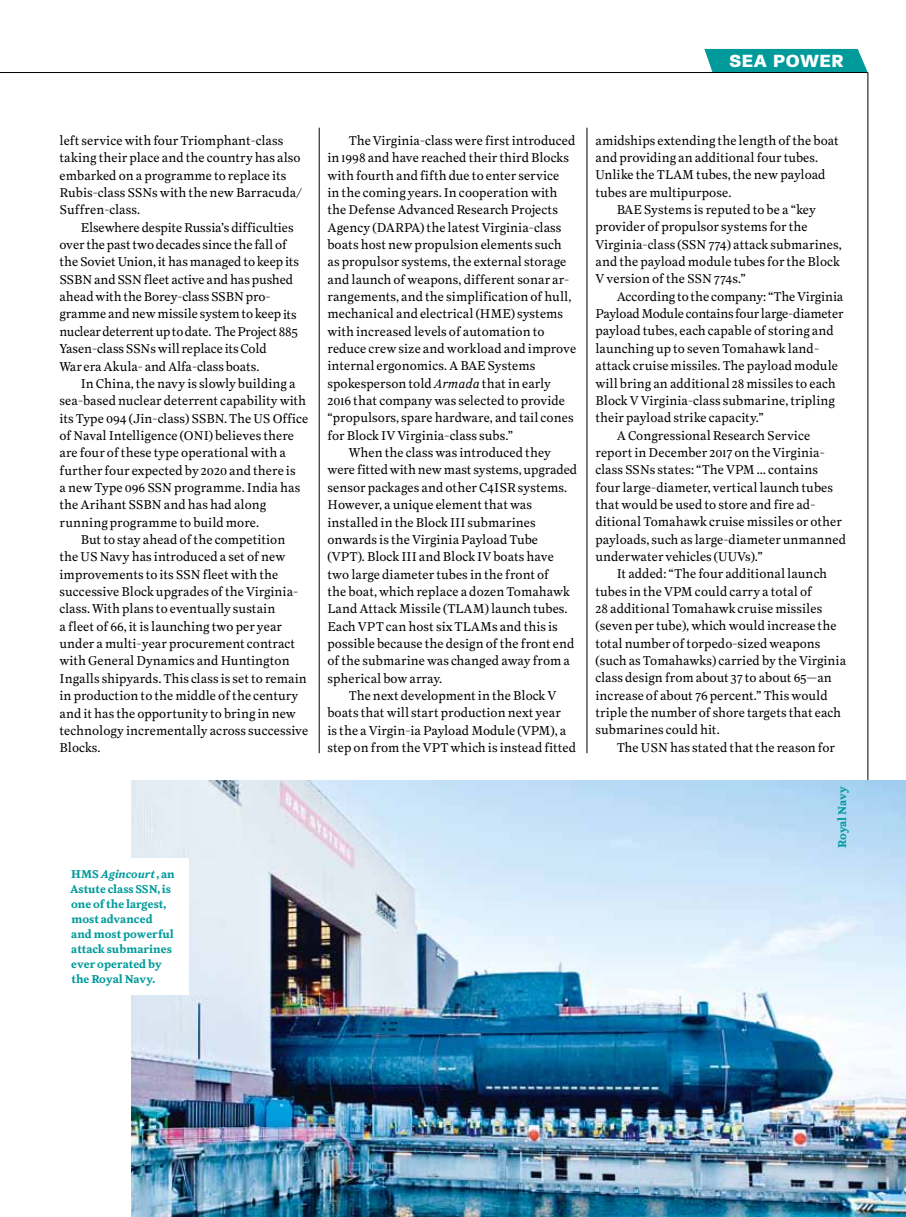
<style>
.page{position:relative;width:906px;height:1217px;background:#fff}
.page>*{position:absolute;margin:0;border:0;box-sizing:border-box;transform-origin:0 0}
.t1{font:900 18px "PF Encore Sans Pro";letter-spacing:.02em;color:#fff}
.t2{font:13.5px/17.4px "Superior Text";color:#000}
.t3{font:13.5px "Superior Text";letter-spacing:-.02em;color:#000}
.t4{font:700 12px/15px "Superior Text";color:#009a9b}
.t5{font:700 12px "Superior Text";letter-spacing:-.02em;color:#009a9b}
.s1{font-style:italic}
</style>
<div class="page">
<div style="left:704px;top:49px;width:163px;height:23px;background:#009a9b"></div>
<hr style="left:867px;top:72px;width:1px;height:1115px;background:#000">
<hr style="left:0;top:72px;width:867px;height:1px;background:#000">
<img style="left:132px;top:780px;width:774px;height:436px">
<div style="left:60px;top:857px;width:129px;height:137px;background:#fff"></div>
<hr style="left:319px;top:128px;width:1px;height:625px;background:#000">
<hr style="left:586px;top:128px;width:1px;height:625px;background:#000">
<h1 class="t1" style="left:729px;top:49px;width:116px">SEA POWER</h1>
<p class="t2" style="left:60px;top:132px;width:244px">left service with four Triomphant-class taking their place and the country has also embarked on a programme to replace its Rubis-class SSNs with the new Barracuda/ Suffren-class.</p>
<p class="t2" style="left:60px;top:219px;width:241px;text-indent:21px">Elsewhere despite Russia’s difficulties over the past two decades since the fall of the Soviet Union, it has managed to keep its SSBN and SSN fleet active and has pushed ahead with the Borey-class SSBN pro&shy;gramme and new missile system to keep its nuclear deterrent up to date. The Project 885<br>Yasen-class SSNs will replace its Cold<br>War era Akula- and Alfa-class boats.</p>
<p class="t2" style="left:81px;top:375px;width:216px">In China, the navy is slowly building a</p>
<p class="t2" style="left:60px;top:392px;width:248px">sea-based nuclear deterrent capability with</p>
<p class="t2" style="left:60px;top:410px;width:250px">its Type 094 (Jin-class) SSBN. The US Office</p>
<p class="t2" style="left:60px;top:427px;width:236px">of Naval Intelligence (ONI) believes there</p>
<p class="t2" style="left:60px;top:444px;width:228px">are four of these type operational with a</p>
<p class="t2" style="left:60px;top:462px;width:238px">further four expected by 2020 and there is</p>
<p class="t2" style="left:60px;top:479px;width:242px">a new Type 096 SSN programme. India has</p>
<p class="t2" style="left:60px;top:496px;width:208px">the Arihant SSBN and has had along</p>
<p class="t2" style="left:60px;top:514px;width:201px">running programme to build more.</p>
<p class="t2" style="left:81px;top:531px;width:206px">But to stay ahead of the competition</p>
<p class="t2" style="left:60px;top:548px;width:227px">the US Navy has introduced a set of new</p>
<p class="t2" style="left:60px;top:566px;width:220px">improvements to its SSN fleet with the</p>
<p class="t2" style="left:60px;top:583px;width:240px">successive Block upgrades of the Virginia-</p>
<p class="t2" style="left:60px;top:600px;width:217px">class. With plans to eventually sustain</p>
<p class="t2" style="left:60px;top:618px;width:224px">a fleet of 66, it is launching two per year</p>
<p class="t2" style="left:60px;top:635px;width:237px">under a multi-year procurement contract</p>
<p class="t2" style="left:60px;top:652px;width:232px">with General Dynamics and Huntington</p>
<p class="t2" style="left:60px;top:670px;width:249px">Ingalls shipyards. This class is set to remain</p>
<p class="t2" style="left:60px;top:687px;width:240px">in production to the middle of the century</p>
<p class="t2" style="left:60px;top:704px;width:238px">and it has the opportunity to bring in new</p>
<p class="t2" style="left:60px;top:722px;width:250px">technology incrementally across successive</p>
<p class="t2" style="left:60px;top:739px;width:43px">Blocks.</p>
<p class="t4" style="left:70px;top:866px;width:106px">HMS <span class="s1">Agincourt</span> , an<br>Astute class SSN, is one of the largest, most advanced and most powerful attack submarines ever operated by the Royal Navy.</p>
<p class="t2" style="left:349px;top:132px;width:228px">The Virginia-class were first introduced</p>
<p class="t2" style="left:327px;top:149px;width:243px">in 1998 and have reached their third Blocks</p>
<p class="t2" style="left:327px;top:167px;width:233px">with fourth and fifth due to enter service</p>
<p class="t2" style="left:327px;top:184px;width:232px">in the coming years. In cooperation with</p>
<p class="t2" style="left:327px;top:201px;width:232px">the Defense Advanced Research Projects</p>
<p class="t2" style="left:327px;top:219px;width:236px">Agency (DARPA) the latest Virginia-class</p>
<p class="t2" style="left:327px;top:236px;width:236px">boats host new propulsion elements such</p>
<p class="t2" style="left:327px;top:253px;width:240px">as propulsor systems, the external storage</p>
<p class="t2" style="left:327px;top:271px;width:243px">and launch of weapons, different sonar ar-</p>
<p class="t2" style="left:327px;top:288px;width:245px">rangements, and the simplification of hull,</p>
<p class="t2" style="left:327px;top:305px;width:237px">mechanical and electrical (HME) systems</p>
<p class="t2" style="left:327px;top:323px;width:218px">with increased levels of automation to</p>
<p class="t2" style="left:327px;top:340px;width:250px">reduce crew size and workload and improve</p>
<p class="t2" style="left:327px;top:357px;width:209px">internal ergonomics. A BAE Systems</p>
<p class="t2" style="left:327px;top:375px;width:225px">spokesperson told <span class="s1">Armada</span> that in early</p>
<p class="t2" style="left:327px;top:392px;width:239px">2016 that company was selected to provide</p>
<p class="t2" style="left:327px;top:409px;width:248px">“propulsors, spare hardware, and tail cones</p>
<p class="t2" style="left:327px;top:427px;width:187px">for Block IV Virginia-class subs.”</p>
<p class="t2" style="left:349px;top:444px;width:204px">When the class was introduced they</p>
<p class="t2" style="left:327px;top:461px;width:251px">were fitted with new mast systems, upgraded</p>
<p class="t2" style="left:327px;top:479px;width:241px">sensor packages and other C4ISR systems.</p>
<p class="t2" style="left:327px;top:496px;width:206px">However, a unique element that was</p>
<p class="t2" style="left:327px;top:513px;width:210px">installed in the Block III submarines</p>
<p class="t2" style="left:327px;top:531px;width:212px">onwards is the Virginia Payload Tube</p>
<p class="t2" style="left:327px;top:548px;width:228px">(VPT). Block III and Block IV boats have</p>
<p class="t2" style="left:327px;top:565px;width:223px">two large diameter tubes in the front of</p>
<p class="t2" style="left:327px;top:583px;width:244px">the boat, which replace a dozen Tomahawk</p>
<p class="t2" style="left:327px;top:600px;width:242px">Land Attack Missile (TLAM) launch tubes.</p>
<p class="t2" style="left:327px;top:617px;width:232px">Each VPT can host six TLAMs and this is</p>
<p class="t2" style="left:327px;top:635px;width:248px">possible because the design of the front end</p>
<p class="t2" style="left:327px;top:652px;width:244px">of the submarine was changed away from a</p>
<p class="t2" style="left:327px;top:669px;width:116px">spherical bow array.</p>
<p class="t2" style="left:349px;top:687px;width:209px">The next development in the Block V</p>
<p class="t2" style="left:327px;top:704px;width:235px">boats that will start production next year</p>
<p class="t2" style="left:327px;top:721px;width:240px">is the a Virgin-ia Payload Module (VPM), a</p>
<p class="t2" style="left:327px;top:739px;width:250px">step on from the VPT which is instead fitted</p>
<p class="t2" style="left:595px;top:132px;width:245px">amidships extending the length of the boat</p>
<p class="t2" style="left:595px;top:149px;width:224px">and providing an additional four tubes.</p>
<p class="t2" style="left:595px;top:166px;width:232px">Unlike the TLAM tubes, the new payload</p>
<p class="t2" style="left:595px;top:184px;width:137px">tubes are multipurpose.</p>
<p class="t2" style="left:617px;top:201px;width:201px">BAE Systems is reputed to be a “key</p>
<p class="t2" style="left:595px;top:218px;width:214px">provider of propulsor systems for the</p>
<p class="t2" style="left:595px;top:236px;width:248px">Virginia-class (SSN 774) attack submarines,</p>
<p class="t2" style="left:595px;top:253px;width:246px">and the payload module tubes for the Block</p>
<p class="t2" style="left:595px;top:270px;width:152px">V version of the SSN 774s.”</p>
<p class="t2" style="left:617px;top:288px;width:228px">According to the company: “The Virginia</p>
<p class="t3" style="left:595px;top:305px;width:249px">Payload Module contains four large-diameter</p>
<p class="t2" style="left:595px;top:322px;width:240px">payload tubes, each capable of storing and</p>
<p class="t2" style="left:595px;top:340px;width:225px">launching up to seven Tomahawk land-</p>
<p class="t2" style="left:595px;top:357px;width:244px">attack cruise missiles. The payload module</p>
<p class="t2" style="left:595px;top:374px;width:242px">will bring an additional 28 missiles to each</p>
<p class="t2" style="left:595px;top:392px;width:241px">Block V Virginia-class submarine, tripling</p>
<p class="t2" style="left:595px;top:409px;width:170px">their payload strike capacity.”</p>
<p class="t2" style="left:617px;top:426px;width:195px">A Congressional Research Service</p>
<p class="t2" style="left:595px;top:444px;width:231px">report in December 2017 on the Virginia-</p>
<p class="t2" style="left:595px;top:461px;width:224px">class SSNs states: “The VPM … contains</p>
<p class="t2" style="left:595px;top:478px;width:239px">four large-diameter, vertical launch tubes</p>
<p class="t2" style="left:595px;top:496px;width:221px">that would be used to store and fire ad-</p>
<p class="t2" style="left:595px;top:513px;width:248px">ditional Tomahawk cruise missiles or other</p>
<p class="t2" style="left:595px;top:530px;width:252px">payloads, such as large-diameter unmanned</p>
<p class="t2" style="left:595px;top:548px;width:169px">underwater vehicles (UUVs).”</p>
<p class="t2" style="left:617px;top:565px;width:212px">It added: “The four additional launch</p>
<p class="t2" style="left:595px;top:582px;width:218px">tubes in the VPM could carry a total of</p>
<p class="t2" style="left:595px;top:600px;width:228px">28 additional Tomahawk cruise missiles</p>
<p class="t2" style="left:595px;top:617px;width:243px">(seven per tube), which would increase the</p>
<p class="t2" style="left:595px;top:634px;width:227px">total number of torpedo-sized weapons</p>
<p class="t2" style="left:595px;top:652px;width:252px">(such as Tomahawks) carried by the Virginia</p>
<p class="t2" style="left:595px;top:669px;width:238px">class design from about 37 to about 65—an</p>
<p class="t2" style="left:595px;top:686px;width:234px">increase of about 76 percent.” This would</p>
<p class="t2" style="left:595px;top:704px;width:247px">triple the number of shore targets that each</p>
<p class="t2" style="left:595px;top:721px;width:126px">submarines could hit.</p>
<p class="t2" style="left:617px;top:738px;width:220px">The USN has stated that the reason for</p>
<p class="t5" style="left:834px;top:848px;width:63px;rotate:-90deg">Royal Navy</p>
</div>
